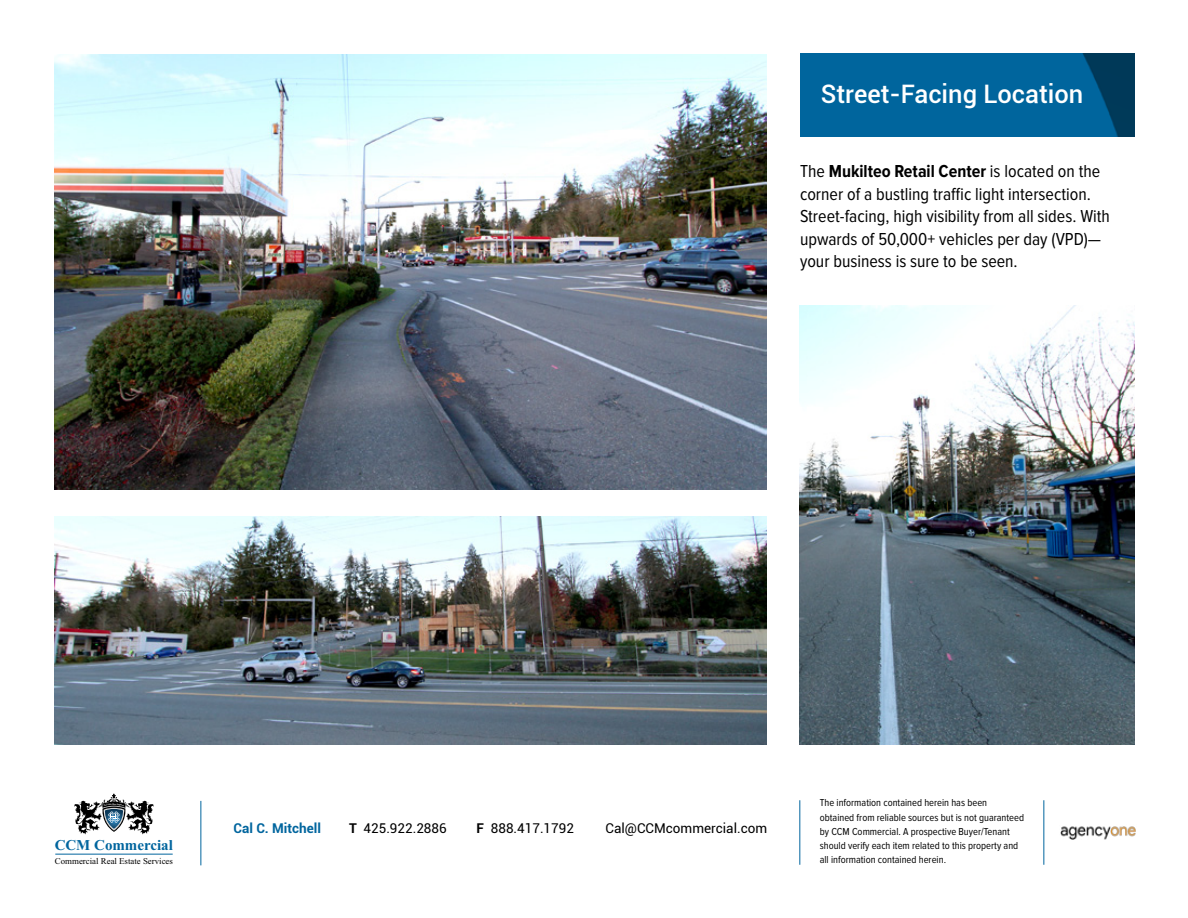
<style>
.page{position:relative;width:1188px;height:918px;background:#fff}
.page>*{position:absolute;margin:0;border:0;box-sizing:border-box;transform-origin:0 0}
.t1{font:500 25.5px "Roboto";color:#fff}
.t2{font:18px/22.5px "Proxima Nova Cond";color:#000}
.t3{font:700 15px "Times New Roman";color:#00659e}
.t4{font:13.5px "Roboto";color:#000}
.t5{font:700 13.5px "Roboto";color:#00659e}
.t6{font:10.5px/14.2px "Proxima Nova Cond";color:#000}
.t7{font:8.85px "Times New Roman";color:#000}
.s1{font-weight:700}
</style>
<div class="page">
<img style="left:801px;top:53px;width:333px;height:84px">
<img style="left:54px;top:54px;width:713px;height:436px">
<img style="left:54px;top:516px;width:713px;height:229px">
<img style="left:800px;top:305px;width:334px;height:440px">
<hr style="left:800px;top:800px;width:1px;height:65px;background:#00659e">
<hr style="left:1044px;top:800px;width:1px;height:65px;background:#00659e">
<hr style="left:201px;top:801px;width:1px;height:64px;background:#00659e">
<hr style="left:55px;top:854px;width:118px;height:1px;background:#00659e">
<img style="left:1060px;top:826px;width:76px;height:13px">
<svg style="left:74px;top:794px;width:80px;height:40px"></svg>
<h1 class="t1" style="left:821px;top:76px;width:264px">Street-Facing Location</h1>
<h2 class="t2" style="left:800px;top:161px;width:312px">The <span class="s1">Mukilteo Retail Center</span> is located on the corner of a bustling traffic light intersection.<br>Street-facing, high visibility from all sides. With upwards of 50,000+ vehicles per day (VPD)— your business is sure to be seen.</h2>
<h3 class="t3" style="left:55px;top:839px;width:120px">CCM Commercial</h3>
<p class="t7" style="left:55px;top:855px;width:120px">Commercial Real Estate Services</p>
<p class="t5" style="left:234px;top:819px;width:89px">Cal C. Mitchell</p>
<p class="t4" style="left:349px;top:819px;width:99px"><span class="s1">T</span> 425.922.2886</p>
<p class="t4" style="left:477px;top:819px;width:99px"><span class="s1">F</span> 888.417.1792</p>
<p class="t4" style="left:606px;top:819px;width:163px">Cal@CCMcommercial.com</p>
<p class="t6" style="left:820px;top:796px;width:206px">The information contained herein has been obtained from reliable sources but is not guaranteed by CCM Commercial. A prospective Buyer/Tenant should verify each item related to this property and all information contained herein.</p>
</div>
